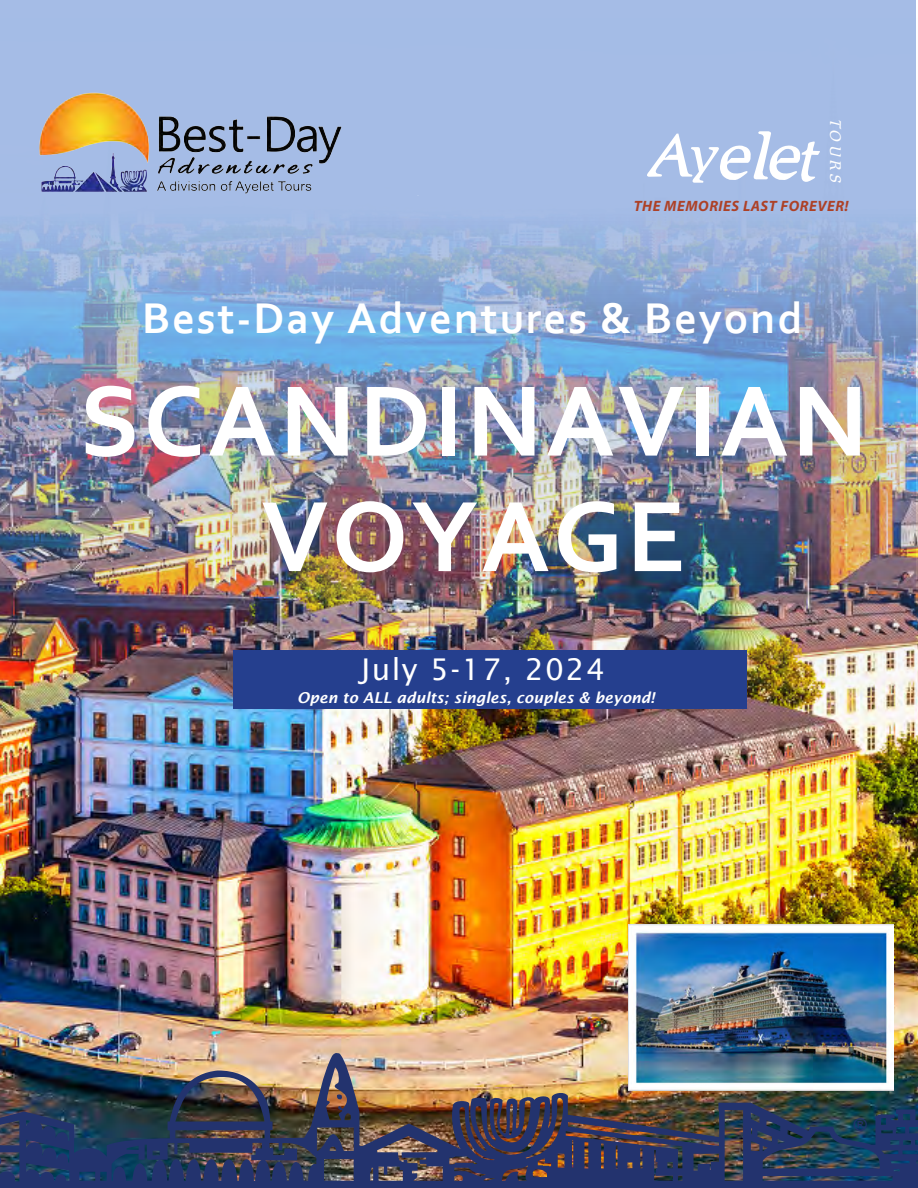
<style>
.page{position:relative;width:918px;height:1188px;background:#fff}
.page>*{position:absolute;margin:0;border:0;box-sizing:border-box;transform-origin:0 0}
.t1{font:700 105px/115.5px "Corbel";letter-spacing:.03em;color:#fff;text-align:center}
.t2{font:700 45px "Corbel";letter-spacing:.04em;color:#fff}
.t3{font:30px "Lucida Sans";letter-spacing:.05em;color:#fff}
.t4{font:16.8px "Gill Sans";color:#24326d;scale:1.05 1}
.t5{font:italic 600 15px "Lucida Sans";color:#fff}
.t6{font:italic 700 15px "Myriad Pro";letter-spacing:.035em;color:#ad4127}
.t7{font:italic 300 15px "Romic Std";color:#fff}
.s1{font-style:inherit}
</style>
<div class="page">
<div style="left:0;top:0;width:916px;height:868px;background:#a5bce6"></div>
<img style="left:0;top:151px;width:918px;height:900px">
<div style="left:233px;top:650px;width:514px;height:59px;background:#253f8e"></div>
<img style="left:19px;top:92px;width:342px;height:120px">
<svg style="left:647px;top:131px;width:172px;height:52px"></svg>
<img style="left:0;top:1051px;width:918px;height:137px">
<img style="left:628px;top:925px;width:265px;height:166px">
<p class="t7" style="left:844px;top:119px;width:66px;rotate:90deg">TOURS</p>
<p class="t6" style="left:634px;top:197px;width:216px">THE MEMORIES LAST FOREVER!</p>
<p class="t2" style="left:142px;top:291px;width:662px">Best-Day Adventures &amp; Beyond</p>
<p class="t1" style="left:80px;top:360px;width:790px">S<span class="s1">C</span>ANDINAVIAN<br>VOYAGE</p>
<p class="t3" style="left:361px;top:652px;width:246px">July 5-17, 2024</p>
<p class="t5" style="left:297px;top:689px;width:358px">Open to ALL adults; singles, couples &amp; beyond!</p>
<p class="t4" style="left:854px;top:1115px;width:14px">®</p>
</div>
